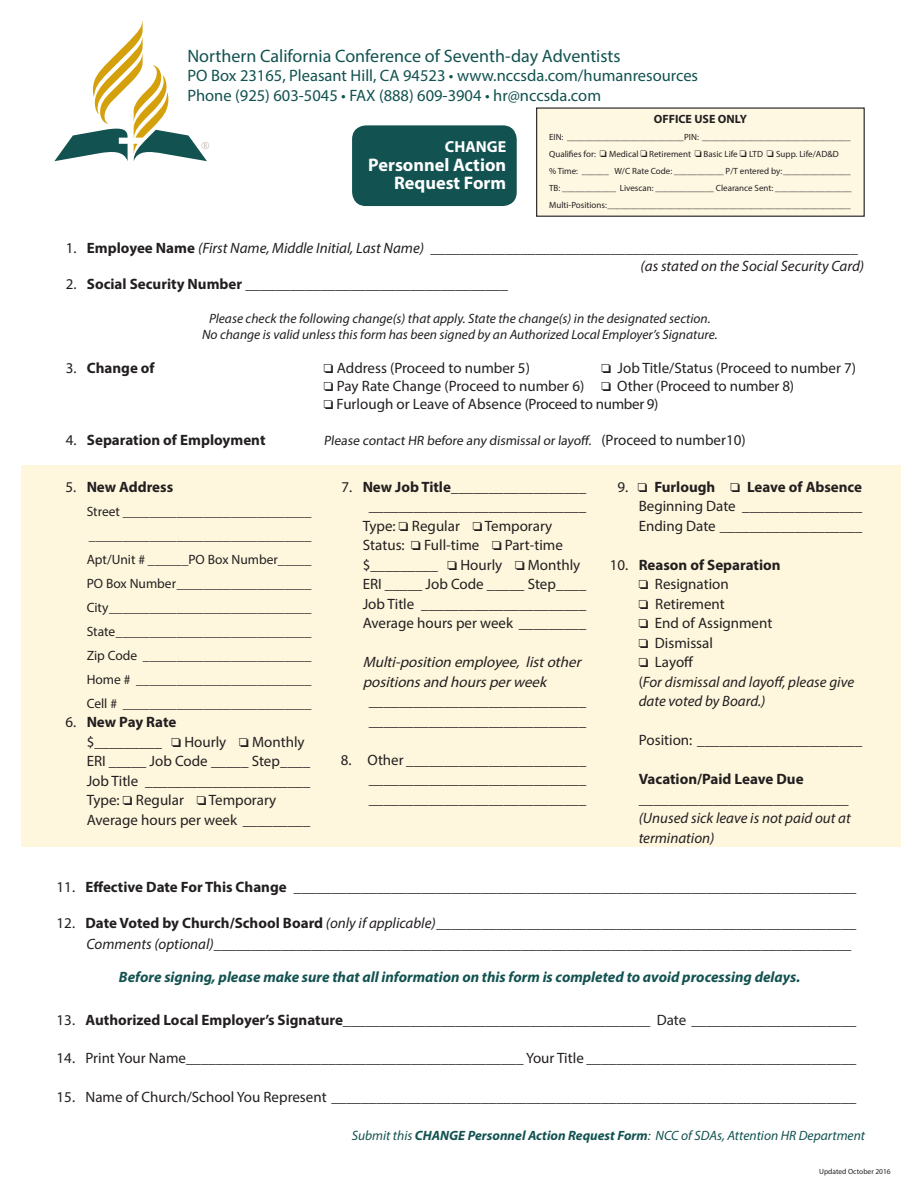
<style>
.page{position:relative;width:918px;height:1188px;background:#fff}
.page>*{position:absolute;margin:0;border:0;box-sizing:border-box;transform-origin:0 0}
.t1{font:700 18.15px "Myriad Pro";color:#fff}
.t2{font:18px "Myriad Pro";color:#125250}
.t3{font:16.5px "Myriad Pro";color:#125250}
.t4{font:700 15.9px "Myriad Pro";color:#fff}
.t5{font:15px/19.5px "Myriad Pro";color:#231f20}
.t6{font:italic 15px/19.5px "Myriad Pro";color:#231f20}
.t7{font:700 15px "Myriad Pro";color:#231f20}
.t8{font:italic 700 15px "Myriad Pro";color:#125250}
.t9{font:italic 15px/19.5px "Myriad Pro";color:#231f20}
.t10{font:13.5px "Myriad Pro";color:#231f20}
.t11{font:italic 13.5px "Myriad Pro";color:#231f20}
.t12{font:italic 13.5px "Myriad Pro";color:#125250}
.t13{font:700 12px "Myriad Pro";color:#231f20}
.t14{font:9px/17px "Myriad Pro";color:#231f20}
.t15{font:7.5px "Myriad Pro";color:#231f20}
.s1{font-family:"Arial Unicode MS"}
.s2{font-weight:700}
.s3{font-style:italic}
.s4{font-weight:400}
.s5{font-family:"Arial Unicode MS";font-size:12.6px}
.s6{font-size:15px}
.s7{font-family:"Arial Unicode MS";font-weight:400;font-size:12.6px}
.s8{font-style:normal}
</style>
<div class="page">
<div style="left:22px;top:465px;width:879px;height:381px;background:#fef7dd"></div>
<div style="left:537px;top:108px;width:327px;height:108px;background:#fef8e3"></div>
<div style="left:536px;top:107px;width:329px;height:110px;border:1px solid #231f20"></div>
<svg style="left:54px;top:21px;width:155px;height:140px"></svg>
<div style="left:352px;top:125px;width:165px;height:81px;background:#125250;border-radius:14px"></div>
<p class="t2" style="left:187px;top:45px;width:435px">Northern California Conference of Seventh-day Adventists</p>
<p class="t3" style="left:187px;top:66px;width:512px">PO Box 23165, Pleasant Hill, CA 94523 • www.nccsda.com/humanresources</p>
<p class="t3" style="left:187px;top:86px;width:415px">Phone (925) 603-5045 • FAX (888) 609-3904 • hr@nccsda.com</p>
<p class="t4" style="left:445px;top:137px;width:63px">CHANGE</p>
<p class="t1" style="left:368px;top:153px;width:139px">Personnel Action</p>
<p class="t1" style="left:394px;top:171px;width:114px">Request Form</p>
<p class="t13" style="left:654px;top:111px;width:95px">OFFICE USE ONLY</p>
<p class="t14" style="left:549px;top:128px;width:303px">EIN: __________________________PIN: _________________________________</p>
<p class="t14" style="left:549px;top:145px;width:303px">Qualifies for: <span class="s1">❏</span> Medical <span class="s1">❏</span> Retirement <span class="s1">❏</span> Basic Life <span class="s1">❏</span> LTD <span class="s1">❏</span> Supp. Life/AD&amp;D<br>% Time: ______ W/C Rate Code: ___________ P/T entered by:_______________</p>
<p class="t14" style="left:549px;top:179px;width:304px">TB: ____________ Livescan: _____________ Clearance Sent: _________________</p>
<p class="t14" style="left:549px;top:196px;width:303px">Multi-Positions:______________________________________________________</p>
<p class="t5" style="left:66px;top:238px;width:794px">1. <span class="s2">Employee Name</span> <span class="s3">(First Name, Middle Initial, Last Name)</span> _________________________________________________________</p>
<p class="t6" style="left:641px;top:256px;width:225px">(as stated on the Social Security Card)</p>
<p class="t5" style="left:66px;top:274px;width:444px">2. <span class="s2">Social Security Number</span> ___________________________________</p>
<p class="t11" style="left:209px;top:310px;width:503px">Please check the following change(s) that apply. State the change(s) in the designated section.</p>
<p class="t11" style="left:202px;top:326px;width:517px">No change is valid unless this form has been signed by an Authorized Local Employer’s Signature.</p>
<p class="t7" style="left:66px;top:359px;width:91px"><span class="s4">3.</span> Change of</p>
<p class="t5" style="left:324px;top:358px;width:208px"><span class="s5">❏</span> Address (Proceed to number 5)</p>
<p class="t5" style="left:601px;top:358px;width:256px"><span class="s5">❏</span> Job Title/Status (Proceed to number 7)</p>
<p class="t5" style="left:324px;top:377px;width:472px;line-height:18px"><span class="s5">❏</span> Pay Rate Change (Proceed to number 6) <span class="s5">❏</span> Other (Proceed to number 8) <span class="s5">❏</span> Furlough or Leave of Absence (Proceed to number 9)</p>
<p class="t7" style="left:66px;top:431px;width:201px"><span class="s4">4.</span> Separation of Employment</p>
<p class="t10" style="left:324px;top:432px;width:423px">Please contact HR before any dismissal or layoff. <span class="s6">(Proceed to number10)</span></p>
<p class="t7" style="left:65px;top:477px;width:109px"><span class="s4">5.</span> New Address</p>
<p class="t10" style="left:87px;top:503px;width:227px">Street ____________________________</p>
<p class="t10" style="left:89px;top:527px;width:224px">_________________________________</p>
<p class="t10" style="left:87px;top:551px;width:227px">Apt/Unit # ______PO Box Number_____</p>
<p class="t10" style="left:87px;top:575px;width:227px">PO Box Number____________________</p>
<p class="t10" style="left:87px;top:599px;width:227px">City______________________________</p>
<p class="t10" style="left:87px;top:623px;width:227px">State_____________________________</p>
<p class="t10" style="left:87px;top:647px;width:227px">Zip Code _________________________</p>
<p class="t10" style="left:87px;top:671px;width:227px">Home # __________________________</p>
<p class="t10" style="left:87px;top:695px;width:227px">Cell # ____________________________</p>
<p class="t5" style="left:87px;top:712px;width:225px;text-indent:-21px">6. <span class="s2">New Pay Rate<br></span>$_________ <span class="s5">❏</span> Hourly <span class="s5">❏</span> Monthly<br>ERI _____ Job Code _____ Step____</p>
<p class="t5" style="left:87px;top:771px;width:225px">Job Title ______________________</p>
<p class="t5" style="left:87px;top:790px;width:225px">Type: <span class="s5">❏</span> Regular <span class="s5">❏</span> Temporary<br>Average hours per week _________</p>
<p class="t5" style="left:341px;top:477px;width:246px">7. <span class="s2">New Job Title</span>__________________</p>
<p class="t5" style="left:369px;top:496px;width:219px">_____________________________</p>
<p class="t5" style="left:363px;top:516px;width:191px">Type: <span class="s5">❏</span> Regular <span class="s5">❏</span> Temporary</p>
<p class="t5" style="left:363px;top:535px;width:201px">Status: <span class="s5">❏</span> Full-time <span class="s5">❏</span> Part-time</p>
<p class="t5" style="left:363px;top:555px;width:225px">$_________ <span class="s5">❏</span> Hourly <span class="s5">❏</span> Monthly<br>ERI _____ Job Code _____ Step____</p>
<p class="t5" style="left:363px;top:594px;width:225px">Job Title ______________________</p>
<p class="t5" style="left:363px;top:613px;width:225px">Average hours per week _________</p>
<p class="t9" style="left:363px;top:652px;width:224px">Multi-position employee, listother positionsand hoursperweek</p>
<p class="t5" style="left:369px;top:691px;width:219px">_____________________________ _____________________________</p>
<p class="t5" style="left:341px;top:750px;width:247px">8. Other ________________________</p>
<p class="t5" style="left:369px;top:769px;width:219px">_____________________________</p>
<p class="t5" style="left:369px;top:789px;width:219px">_____________________________</p>
<p class="t7" style="left:617px;top:477px;width:246px"><span class="s4">9.</span> <span class="s7">❏</span> Furlough <span class="s7">❏</span> Leave of Absence</p>
<p class="t5" style="left:639px;top:496px;width:225px">Beginning Date ________________</p>
<p class="t5" style="left:639px;top:516px;width:225px">Ending Date ___________________</p>
<p class="t7" style="left:610px;top:555px;width:172px"><span class="s4">10.</span> Reason of Separation</p>
<p class="t5" style="left:639px;top:574px;width:92px"><span class="s5">❏</span> Resignation</p>
<p class="t5" style="left:639px;top:594px;width:88px"><span class="s5">❏</span> Retirement</p>
<p class="t5" style="left:639px;top:613px;width:135px"><span class="s5">❏</span> End of Assignment</p>
<p class="t5" style="left:639px;top:633px;width:76px"><span class="s5">❏</span> Dismissal</p>
<p class="t5" style="left:639px;top:652px;width:56px"><span class="s5">❏</span> Layoff</p>
<p class="t6" style="left:639px;top:672px;width:217px"><span class="s8">(</span>For dismissal and layoff, please give date voted by Board.)</p>
<p class="t5" style="left:639px;top:730px;width:225px">Position: ______________________</p>
<p class="t7" style="left:639px;top:770px;width:166px">Vacation/Paid Leave Due</p>
<p class="t5" style="left:639px;top:789px;width:211px">____________________________</p>
<p class="t6" style="left:639px;top:808px;width:214px">(Unused sick leave is not paid out at termination)</p>
<p class="t5" style="left:57px;top:877px;width:801px">11. <span class="s2">Effective Date For This Change</span> ___________________________________________________________________________</p>
<p class="t5" style="left:57px;top:913px;width:801px">12. <span class="s2">Date Voted by Church/School Board</span> <span class="s3">(only if applicable)</span>________________________________________________________</p>
<p class="t5" style="left:86px;top:934px;width:766px"><span class="s3">Comments (optional)</span>_____________________________________________________________________________________</p>
<p class="t8" style="left:119px;top:967px;width:683px">Before signing, please make sure that all information on this form is completed to avoid processing delays.</p>
<p class="t5" style="left:57px;top:1010px;width:801px">13. <span class="s2">Authorized Local Employer’s Signature</span>_________________________________________ Date ______________________</p>
<p class="t5" style="left:57px;top:1048px;width:801px">14. Print Your Name_____________________________________________ Your Title ____________________________________</p>
<p class="t5" style="left:57px;top:1087px;width:801px">15. Name of Church/School You Represent ______________________________________________________________________</p>
<p class="t12" style="left:352px;top:1127px;width:515px">Submit this <span class="s2">CHANGE Personnel Action Request Form</span>: NCC of SDAs, Attention HR Department</p>
<p class="t15" style="left:819px;top:1167px;width:73px">Updated October 2016</p>
</div>
